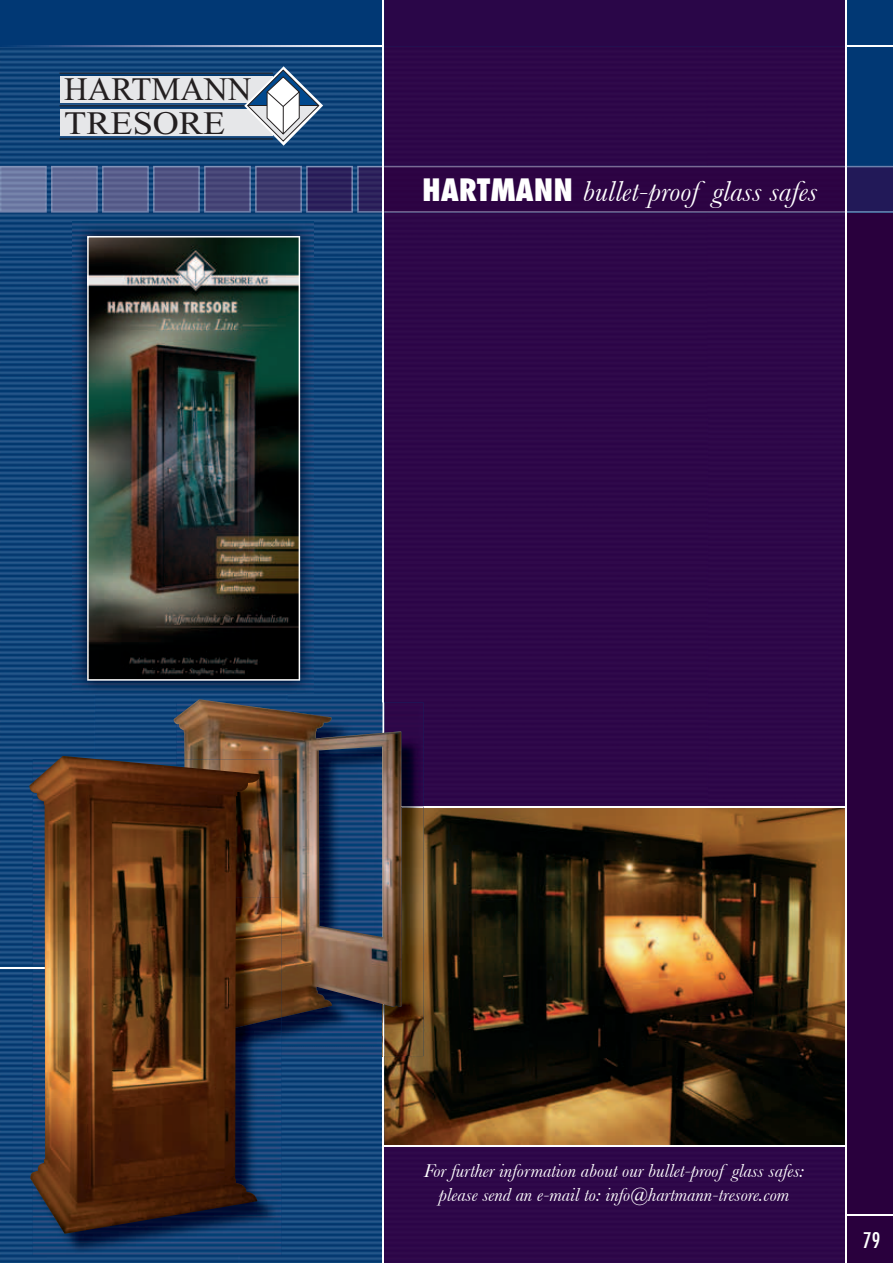
<style>
.page{position:relative;width:893px;height:1263px;background:#fff}
.page>*{position:absolute;margin:0;border:0;box-sizing:border-box;transform-origin:0 0}
.t1{font:32.7px/33.6px "Times New Roman";color:#231f20}
.t2{font:italic 30px "Baskerville";color:#fff}
.t3{font:condensed 21px "Futura";color:#fff}
.t4{font:italic 19.5px/23.4px "Baskerville";color:#fff;text-align:center}
.s1{font-family:"Futura";font-weight:800;font-style:normal;font-stretch:condensed}
</style>
<div class="page">
<div style="left:0;top:0;width:893px;height:47px;background:#013874"></div>
<img style="left:0;top:47px;width:382px;height:211px">
<img style="left:0;top:258px;width:95px;height:529px">
<img style="left:288px;top:258px;width:94px;height:441px">
<img style="left:95px;top:694px;width:96px;height:62px">
<img style="left:191px;top:694px;width:97px;height:5px">
<img style="left:0;top:787px;width:47px;height:476px">
<img style="left:240px;top:1056px;width:143px;height:207px">
<img style="left:47px;top:1255px;width:193px;height:8px">
<svg style="left:17px;top:45px;width:366px;height:2px"></svg>
<div style="left:846px;top:213px;width:47px;height:1050px;background:#29003d"></div>
<div style="left:384px;top:0;width:461px;height:47px;background:#2a0648"></div>
<div style="left:384px;top:47px;width:323px;height:740px;background:#2d0749"></div>
<div style="left:707px;top:47px;width:138px;height:759px;background:#2d0749"></div>
<div style="left:424px;top:787px;width:284px;height:19px;background:#2e0849"></div>
<img style="left:384px;top:808px;width:461px;height:455px">
<div style="left:846px;top:0;width:47px;height:213px;background:#013874"></div>
<img style="left:51px;top:166px;width:47px;height:47px">
<img style="left:102px;top:166px;width:47px;height:47px">
<img style="left:153px;top:166px;width:47px;height:47px">
<img style="left:204px;top:166px;width:47px;height:47px">
<img style="left:255px;top:166px;width:47px;height:47px">
<img style="left:306px;top:166px;width:47px;height:47px">
<div style="left:846px;top:167px;width:47px;height:44px;background:#221958"></div>
<img style="left:357px;top:166px;width:488px;height:47px">
<hr style="left:846px;top:166px;width:47px;height:1px;background:#6d80ac">
<hr style="left:846px;top:211px;width:47px;height:2px;background:#6d80ac">
<img style="left:0;top:166px;width:47px;height:47px">
<div style="left:60px;top:76px;width:213px;height:27px;background:#e6e7e9"></div>
<div style="left:60px;top:109px;width:213px;height:26px;background:#e6e7e9"></div>
<hr style="left:60px;top:105px;width:185px;height:1px;background:#231f20">
<hr style="left:60px;top:73px;width:213px;height:1px;background:#231f20">
<hr style="left:60px;top:138px;width:213px;height:1px;background:#231f20">
<svg style="left:244px;top:66px;width:79px;height:80px"></svg>
<hr style="left:383px;top:1145px;width:463px;height:2px;background:#fff">
<img style="left:72px;top:221px;width:242px;height:473px">
<img style="left:87px;top:236px;width:213px;height:445px">
<hr style="left:845px;top:0;width:2px;height:1263px;background:#fff">
<hr style="left:383px;top:0;width:1px;height:1263px;background:#fff">
<hr style="left:0;top:967px;width:91px;height:1px;background:#fff">
<hr style="left:846px;top:1215px;width:47px;height:1px;background:#fff">
<hr style="left:846px;top:45px;width:47px;height:2px;background:#fff">
<img style="left:402px;top:702px;width:22px;height:104px">
<img style="left:384px;top:808px;width:40px;height:248px">
<img style="left:281px;top:1017px;width:102px;height:39px">
<img style="left:402px;top:806px;width:22px;height:2px">
<img style="left:174px;top:699px;width:228px;height:318px">
<img style="left:33px;top:1056px;width:248px;height:199px">
<img style="left:261px;top:1035px;width:20px;height:21px">
<img style="left:261px;top:759px;width:20px;height:138px">
<img style="left:261px;top:897px;width:20px;height:138px">
<img style="left:29px;top:756px;width:232px;height:478px">
<h1 class="t1" style="left:64px;top:72px;width:189px">HARTMANN<br>TRESORE</h1>
<h2 class="t2" style="left:422px;top:173px;width:397px"><span class="s1">HARTMANN</span> bullet-proof glass safes</h2>
<p class="t4" style="left:424px;top:1159px;width:382px">For further information about our bullet-proof glass safes: please send an e-mail to: info@hartmann-tresore.com</p>
<p class="t3" style="left:863px;top:1227px;width:19px">79</p>
</div>
